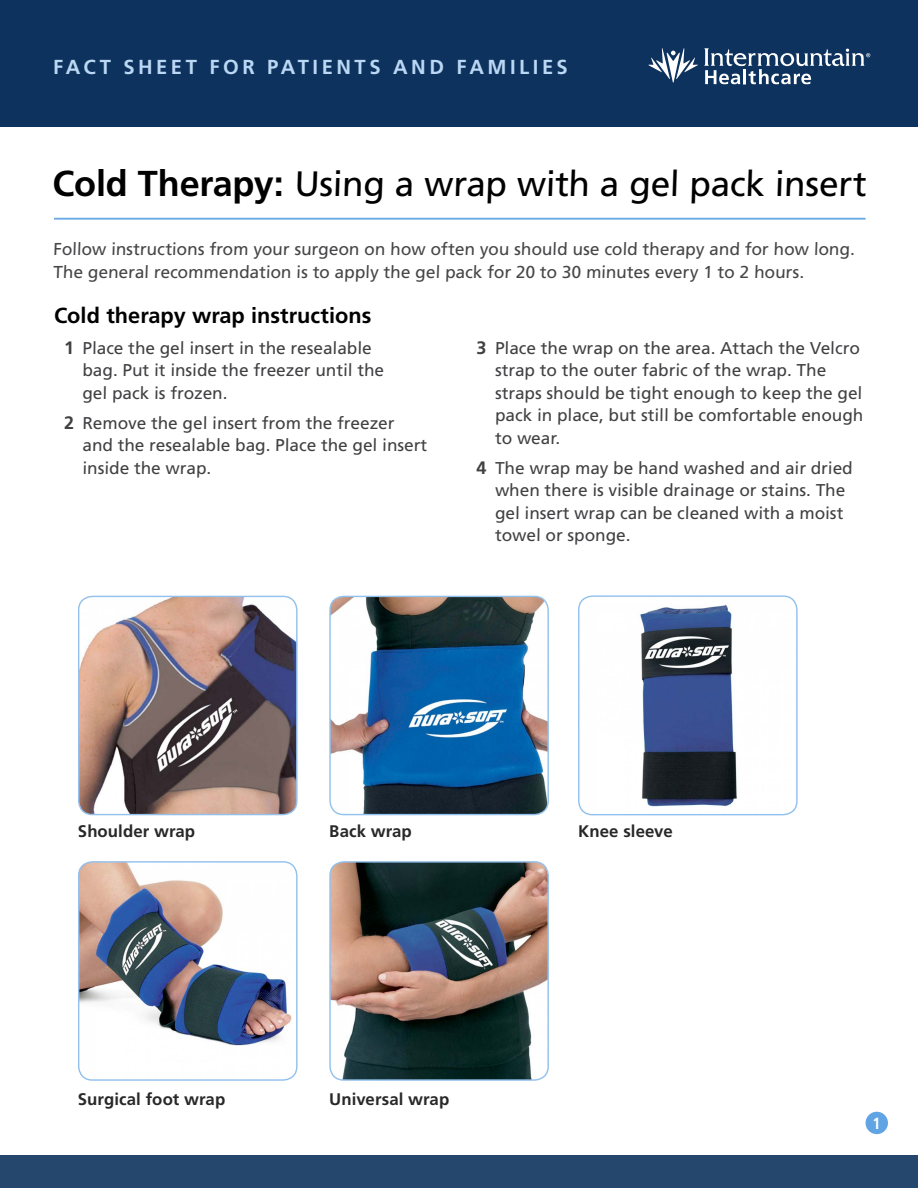
<style>
.page{position:relative;width:918px;height:1188px;background:#fff}
.page>*{position:absolute;margin:0;border:0;box-sizing:border-box;transform-origin:0 0}
.Title__h1{font:35.25px "Frutiger LT Std";color:#000}
.Level_1__h2{font:700 21.75px "Frutiger LT Std";color:#000}
.t1{font:700 20.25px "Frutiger LT Std";letter-spacing:.17em;color:#bad7f3}
.Opening_paragraph{font:17.25px/22.5px "Frutiger LT Std";color:#464547}
.t2{font:17.1px/22.5px "Frutiger LT Std";color:#414042}
.Level_3__h4{font:700 16.8px "Frutiger LT Std";letter-spacing:.005em;color:#292829}
.t3{font:700 condensed 16.2px "Frutiger LT Std";color:#fff}
.s1{font-weight:700;font-size:36px}
.s2{font-weight:700;font-size:18px}
</style>
<div class="page">
<div style="left:0;top:0;width:918px;height:127px;background:#0d325e"></div>
<div style="left:866px;top:1112px;width:22px;height:22px;background:#61a4e4;border-radius:50%"></div>
<div style="left:0;top:1156px;width:918px;height:32px;background:#25476e"></div>
<svg style="left:648px;top:48px;width:50px;height:34px"></svg>
<svg style="left:704px;top:48px;width:166px;height:36px"></svg>
<hr style="left:54px;top:218px;width:812px;height:2px;background:#6baae6">
<img style="left:331px;top:596px;width:216px;height:219px">
<div style="left:329px;top:596px;width:220px;height:219px;border:1px solid #93c1ed;border-radius:14px"></div>
<img style="left:580px;top:597px;width:216px;height:218px">
<div style="left:578px;top:595px;width:220px;height:220px;border:1px solid #93c1ed;border-radius:14px"></div>
<img style="left:79px;top:596px;width:217px;height:219px">
<div style="left:78px;top:596px;width:220px;height:219px;border:1px solid #93c1ed;border-radius:14px"></div>
<img style="left:80px;top:863px;width:216px;height:216px">
<div style="left:78px;top:861px;width:220px;height:220px;border:1px solid #93c1ed;border-radius:14px"></div>
<img style="left:331px;top:863px;width:216px;height:216px">
<div style="left:329px;top:861px;width:220px;height:220px;border:1px solid #93c1ed;border-radius:14px"></div>
<p class="t1" style="left:53px;top:55px;width:516px">FACT SHEET FOR PATIENTS AND FAMILIES</p>
<p class="Title__h1" style="left:52px;top:163px;width:817px"><span class="s1">Cold Therapy:</span> Using a wrap with a gel pack insert</p>
<p class="Opening_paragraph" style="left:53px;top:238px;width:804px">Follow instructions from your surgeon on how often you should use cold therapy and for how long.<br>The general recommendation is to apply the gel pack for 20 to 30 minutes every 1 to 2 hours.</p>
<p class="Level_1__h2" style="left:54px;top:303px;width:319px">Cold therapy wrap instructions</p>
<p class="t2" style="left:82px;top:337px;width:303px;text-indent:-18px"><span class="s2">1</span> Place the gel insert in the resealable bag. Put it inside the freezer until the gel pack is frozen.</p>
<p class="t2" style="left:82px;top:412px;width:346px;text-indent:-18px"><span class="s2">2</span> Remove the gel insert from the freezer and the resealable bag. Place the gel insert inside the wrap.</p>
<p class="t2" style="left:495px;top:337px;width:370px;text-indent:-18px"><span class="s2">3</span> Place the wrap on the area. Attach the Velcro strap to the outer fabric of the wrap. The straps should be tight enough to keep the gel pack in place, but still be comfortable enough to wear.</p>
<p class="t2" style="left:495px;top:457px;width:360px;text-indent:-18px"><span class="s2">4</span> The wrap may be hand washed and air dried when there is visible drainage or stains. The gel insert wrap can be cleaned with a moist towel or sponge.</p>
<p class="Level_3__h4" style="left:78px;top:822px;width:119px">Shoulder wrap</p>
<p class="Level_3__h4" style="left:329px;top:822px;width:84px">Back wrap</p>
<p class="Level_3__h4" style="left:578px;top:822px;width:96px">Knee sleeve</p>
<p class="Level_3__h4" style="left:78px;top:1089px;width:149px">Surgical foot wrap</p>
<p class="Level_3__h4" style="left:329px;top:1089px;width:121px">Universal wrap</p>
<p class="t3" style="left:873px;top:1113px;width:10px">1</p>
</div>
